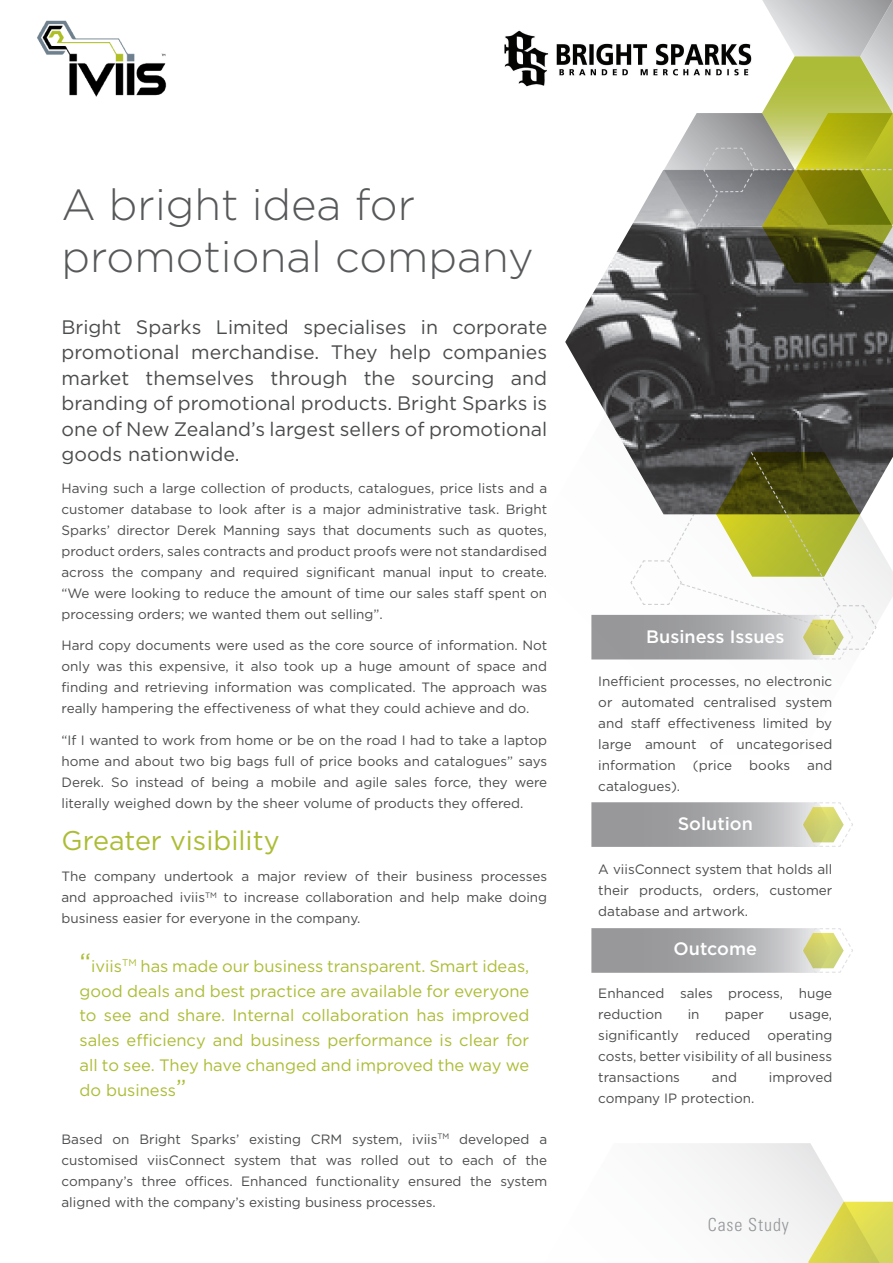
<style>
.page{position:relative;width:893px;height:1263px;background:#fff}
.page>*{position:absolute;margin:0;border:0;box-sizing:border-box;transform-origin:0 0}
.t1{font:300 43.5px/52.2px "Gotham";color:#57585a}
.t2{font:27px "Gotham";color:#adbc35}
.t3{font:19.5px/25.5px "Gotham";color:#4b4c4d;text-align:justify}
.t4{font:500 18px "Gotham";color:#fff}
.t5{font:300 condensed 18px "Univers LT Std";letter-spacing:.05em;color:#939598}
.t6{font:16.5px/24.8px "Gotham";color:#adbc35;text-align:justify}
.t7{font:13.5px/21px "Gotham";color:#4b4c4d;text-align:justify}
.s1{font-size:26.4px}
.s2{font-size:23.1px}
</style>
<div class="page">
<img style="left:565px;top:170px;width:328px;height:244px">
<img style="left:37px;top:20px;width:130px;height:77px">
<svg style="left:606px;top:414px;width:287px;height:204px"></svg>
<svg style="left:664px;top:0;width:229px;height:283px;background:#a4a67a"></svg>
<svg style="left:686px;top:1143px;width:207px;height:120px"></svg>
<img style="left:504px;top:30px;width:253px;height:56px">
<svg style="left:591px;top:451px;width:286px;height:209px"></svg>
<svg style="left:591px;top:802px;width:262px;height:45px;background:#b4b4ad"></svg>
<svg style="left:591px;top:928px;width:262px;height:45px;background:#b4b4ad"></svg>
<p class="t1" style="left:62px;top:177px;width:474px">A bright idea for promotional company</p>
<p class="t3" style="left:62px;top:313px;width:487px">Bright Sparks Limited specialises in corporate promotional merchandise. They help companies market themselves through the sourcing and branding of promotional products. Bright Sparks is one of New Zealand’s largest sellers of promotional goods nationwide.</p>
<p class="t7" style="left:62px;top:477px;width:487px">Having such a large collection of products, catalogues, price lists and a customer database to look after is a major administrative task. Bright Sparks’ director Derek Manning says that documents such as quotes, product orders, sales contracts and product proofs were not standardised across the company and required significant manual input to create. “We were looking to reduce the amount of time our sales staff spent on processing orders; we wanted them out selling”.</p>
<p class="t7" style="left:62px;top:634px;width:487px">Hard copy documents were used as the core source of information. Not only was this expensive, it also took up a huge amount of space and finding and retrieving information was complicated. The approach was really hampering the effectiveness of what they could achieve and do.</p>
<p class="t7" style="left:62px;top:729px;width:487px">“If I wanted to work from home or be on the road I had to take a laptop home and about two big bags full of price books and catalogues” says Derek. So instead of being a mobile and agile sales force, they were literally weighed down by the sheer volume of products they offered.</p>
<p class="t2" style="left:62px;top:823px;width:220px">Greater visibility</p>
<p class="t7" style="left:62px;top:865px;width:487px">The company undertook a major review of their business processes and approached iviis<sup>TM</sup> to increase collaboration and help make doing business easier for everyone in the company.</p>
<p class="t6" style="left:79px;top:953px;width:451px"><span class="s1">“</span>iviis<sup>TM</sup> has made our business transparent. Smart ideas, good deals and best practice are available for everyone to see and share. Internal collaboration has improved sales efficiency and business performance is clear for all to see. They have changed and improved the way we do business<span class="s2">”</span></p>
<p class="t7" style="left:62px;top:1128px;width:487px">Based on Bright Sparks’ existing CRM system, iviis<sup>TM</sup> developed a customised viisConnect system that was rolled out to each of the company’s three offices. Enhanced functionality ensured the system aligned with the company’s existing business processes.</p>
<p class="t4" style="left:646px;top:624px;width:140px">Business Issues</p>
<p class="t7" style="left:598px;top:670px;width:235px">Inefficient processes, no electronic or automated centralised system and staff effectiveness limited by large amount of uncategorised information</p>
<p class="t7" style="left:693px;top:754px;width:41px">(price</p>
<p class="t7" style="left:749px;top:754px;width:42px">books</p>
<p class="t7" style="left:807px;top:754px;width:27px">and</p>
<p class="t7" style="left:598px;top:775px;width:83px">catalogues).</p>
<p class="t4" style="left:678px;top:812px;width:77px">Solution</p>
<p class="t7" style="left:598px;top:858px;width:235px">A viisConnect system that holds all their products, orders, customer database and artwork.</p>
<p class="t4" style="left:674px;top:936px;width:85px">Outcome</p>
<p class="t7" style="left:598px;top:982px;width:235px">Enhanced sales process, huge reduction</p>
<p class="t7" style="left:688px;top:1003px;width:13px">in</p>
<p class="t7" style="left:725px;top:1003px;width:41px">paper</p>
<p class="t7" style="left:789px;top:1003px;width:44px">usage,</p>
<p class="t7" style="left:598px;top:1024px;width:82px">significantly</p>
<p class="t7" style="left:696px;top:1024px;width:56px">reduced</p>
<p class="t7" style="left:598px;top:1024px;width:235px;text-indent:169px">operating costs, better visibility of all business transactions</p>
<p class="t7" style="left:712px;top:1066px;width:27px">and</p>
<p class="t7" style="left:769px;top:1066px;width:65px">improved</p>
<p class="t7" style="left:598px;top:1087px;width:158px">company IP protection.</p>
<h3 class="t5" style="left:708px;top:1214px;width:83px">Case Study</h3>
</div>
